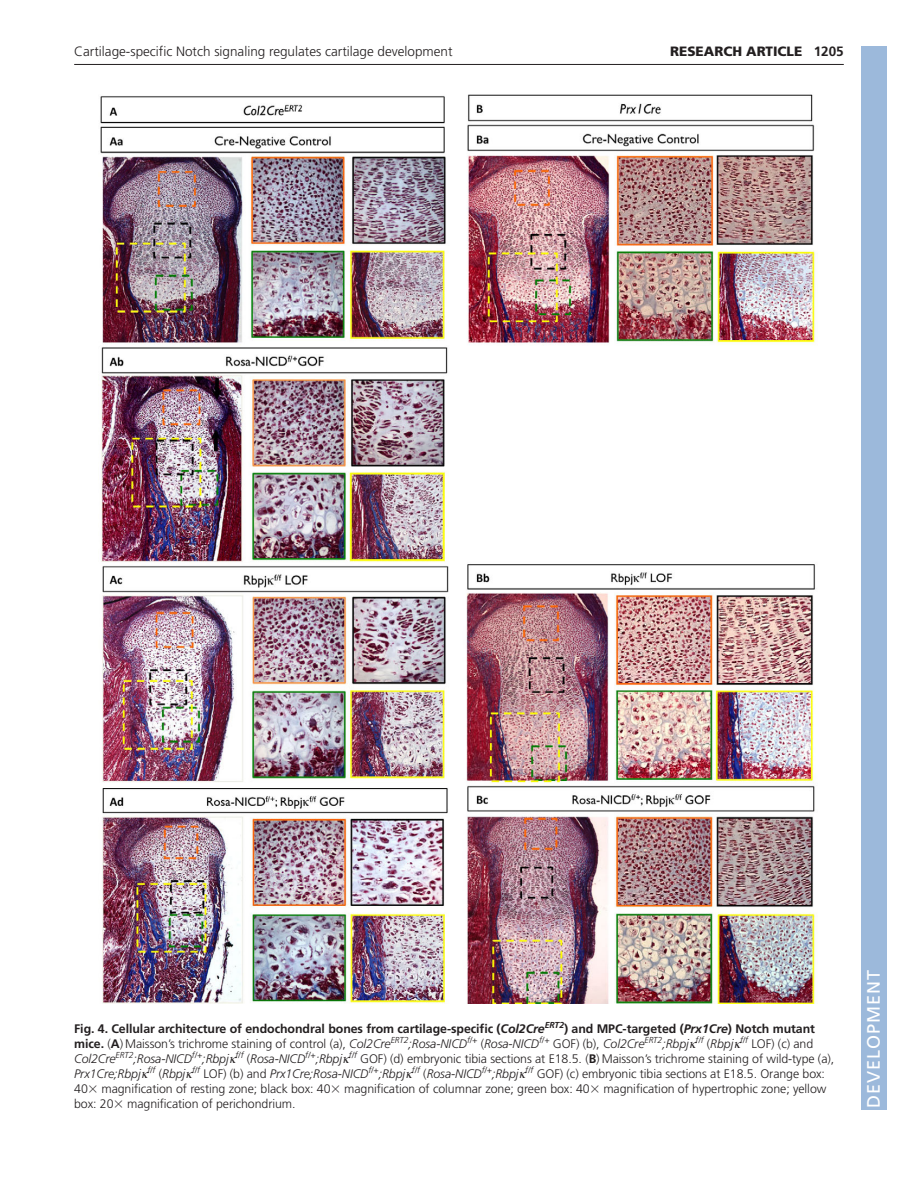
<style>
.page{position:relative;width:918px;height:1188px;background:#fff}
.page>*{position:absolute;margin:0;border:0;box-sizing:border-box;transform-origin:0 0}
.t1{font:18px "Frutiger LT Std";letter-spacing:.055em;color:#fff}
.t2{font:300 13.5px "Frutiger LT Std";color:#231f20}
.t3{font:900 13.5px "Frutiger LT Std";color:#231f20}
.t4{font:300 12.3px/15px "Frutiger LT Std";letter-spacing:-.005em;color:#231f20}
.s1{font-weight:700}
.s2{font-weight:700;font-style:italic}
.s3{font-style:italic}
.s4{font-family:"Mathematical Pi One";font-weight:400}
</style>
<div class="page">
<hr style="left:74px;top:64px;width:770px;height:1px;background:#231f20">
<img style="left:100px;top:94px;width:715px;height:910px">
<div style="left:861px;top:46px;width:25px;height:1064px;background:#9cb9db"></div>
<p class="t2" style="left:74px;top:46px;width:380px">Cartilage-specific Notch signaling regulates cartilage development</p>
<p class="t3" style="left:670px;top:46px;width:175px">RESEARCH ARTICLE <span class="s1">1205</span></p>
<p class="t4" style="left:74px;top:1022px;width:762px"><span class="s1">Fig. 4. Cellular architecture of endochondral bones from cartilage-specific (</span><span class="s2">Col2Cre</span><sup>ERT2</sup><span class="s1">) and MPC-targeted (</span><span class="s2">Prx1Cre</span><span class="s1">) Notch mutant mice.</span> (<span class="s1">A</span>) Maisson’s trichrome staining of control (a), <span class="s3">Col2Cre</span><sup>ERT2</sup><span class="s3">;Rosa-NICD</span><sup>f/+</sup> (<span class="s3">Rosa-NICD</span><sup>f/+</sup> GOF) (b), <span class="s3">Col2Cre</span><sup>ERT2</sup><span class="s3">;Rbpj</span> <sup>f/f</sup> (<span class="s3">Rbpj</span> <sup>f/f</sup> LOF) (c) and <span class="s3">Col2Cre</span><sup>ERT2</sup><span class="s3">;Rosa-NICD</span><sup>f/+</sup><span class="s3">;Rbpj</span> <sup>f/f</sup> (<span class="s3">Rosa-NICD</span><sup>f/+</sup><span class="s3">;Rbpj</span> <sup>f/f</sup> GOF) (d) embryonic tibia sections at E18.5. (<span class="s1">B</span>) Maisson’s trichrome staining of wild-type (a), <span class="s3">Prx1Cre;Rbpj</span> <sup>f/f</sup> (<span class="s3">Rbpj</span> <sup>f/f</sup> LOF) (b) and <span class="s3">Prx1Cre;Rosa-NICD</span><sup>f/+</sup><span class="s3">;Rbpj</span> <sup>f/f</sup> (<span class="s3">Rosa-NICD</span><sup>f/+</sup><span class="s3">;Rbpj</span> <sup>f/f</sup> GOF) (c) embryonic tibia sections at E18.5. Orange box:<br>40<span class="s4">-</span> magnification of resting zone; black box: 40<span class="s4">-</span> magnification of columnar zone; green box: 40<span class="s4">-</span> magnification of hypertrophic zone; yellow box: 20<span class="s4">-</span> magnification of perichondrium.</p>
<h1 class="t1" style="left:863px;top:1108px;width:140px;rotate:-90deg">DEVELOPMENT</h1>
</div>
